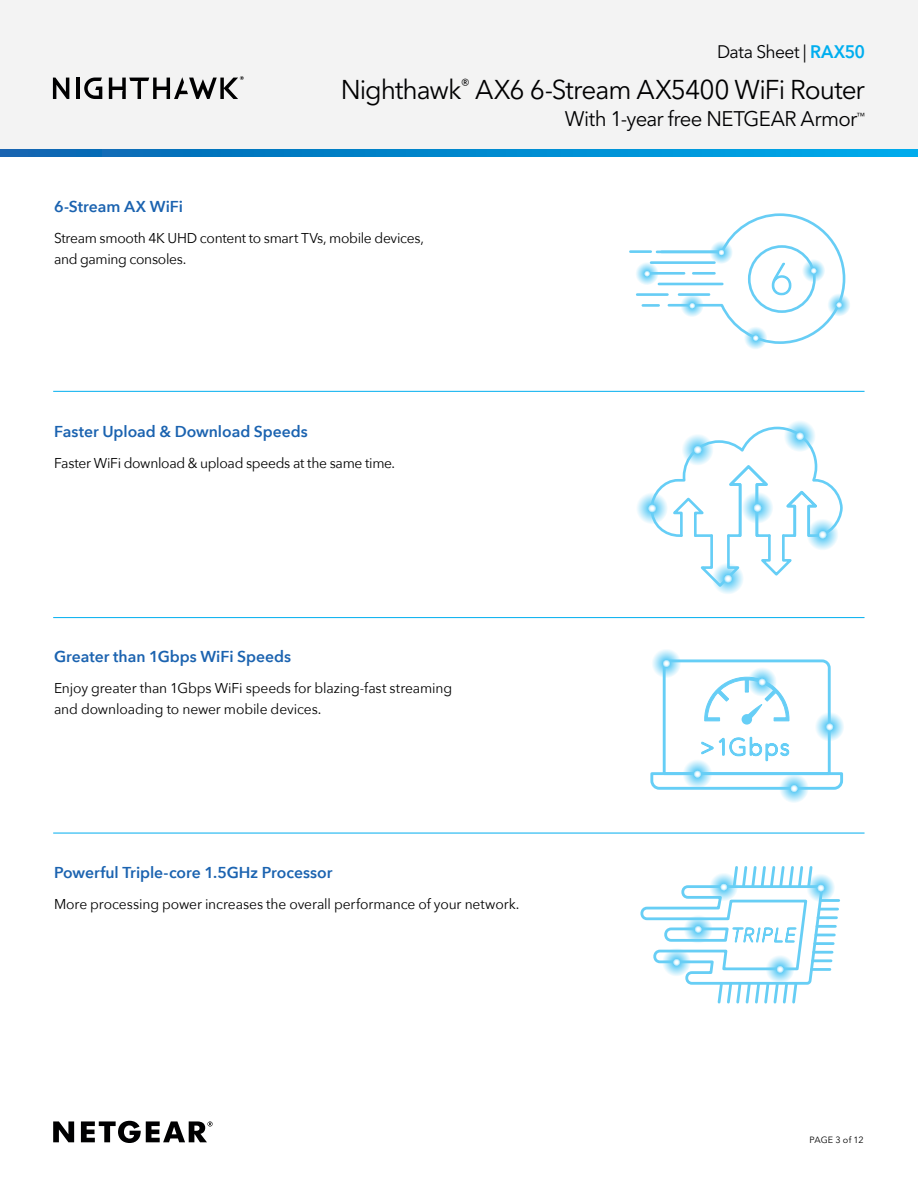
<style>
.page{position:relative;width:918px;height:1188px;background:#fff}
.page>*{position:absolute;margin:0;border:0;box-sizing:border-box;transform-origin:0 0}
.t1{font:27px "Avenir Next LT Pro";letter-spacing:-.035em;color:#000001}
.t2{font:21px "Avenir Next LT Pro";letter-spacing:-.03em;color:#000001}
.t3{font:18px "Avenir Next LT Pro";letter-spacing:-.03em;color:#000001}
.Sub_Heads_Blue{font:600 15.75px "Avenir Next";color:#1b63b0}
.Body_Copy{font:14.25px/21px "Avenir Next";letter-spacing:-.01em;color:#000001}
.t4{font:9px "Avenir Next LT Pro";letter-spacing:.005em;color:#000001}
.t5{font:8.7px "Avenir Next LT Pro";color:#000001}
.s1{font-weight:600;color:#00aeef}
</style>
<div class="page">
<div style="left:0;top:0;width:918px;height:156px;background:#f3f3f3"></div>
<svg style="left:53px;top:1121px;width:160px;height:22px"></svg>
<svg style="left:53px;top:78px;width:16px;height:21px"></svg>
<hr style="left:76px;top:78px;width:3px;height:21px;background:#000001">
<svg style="left:84px;top:78px;width:18px;height:21px"></svg>
<svg style="left:109px;top:76px;width:135px;height:23px"></svg>
<svg style="left:0;top:149px;width:918px;height:8px;background:#0287cd"></svg>
<svg style="left:655px;top:426px;width:188px;height:152px"></svg>
<svg style="left:635px;top:492px;width:33px;height:32px"></svg>
<svg style="left:681px;top:433px;width:32px;height:33px"></svg>
<svg style="left:711px;top:562px;width:33px;height:32px"></svg>
<svg style="left:806px;top:518px;width:32px;height:32px"></svg>
<svg style="left:783px;top:420px;width:33px;height:32px"></svg>
<svg style="left:741px;top:491px;width:32px;height:33px"></svg>
<hr style="left:637px;top:293px;width:30px;height:3px;background:#67cdf5">
<hr style="left:643px;top:304px;width:16px;height:3px;background:#67cdf5">
<hr style="left:630px;top:250px;width:21px;height:3px;background:#67cef5">
<hr style="left:657px;top:251px;width:63px;height:2px;background:#67cef5">
<hr style="left:651px;top:261px;width:63px;height:3px;background:#67cdf5">
<hr style="left:647px;top:272px;width:37px;height:3px;background:#67cdf5">
<svg style="left:827px;top:293px;width:23px;height:23px"></svg>
<svg style="left:743px;top:326px;width:24px;height:23px"></svg>
<svg style="left:635px;top:261px;width:23px;height:24px"></svg>
<svg style="left:659px;top:213px;width:188px;height:132px"></svg>
<div style="left:748px;top:245px;width:68px;height:68px;border:3px solid #67cdf5;border-radius:50%"></div>
<svg style="left:801px;top:259px;width:24px;height:23px"></svg>
<hr style="left:819px;top:908px;width:19px;height:3px;background:#67cef5">
<hr style="left:820px;top:899px;width:19px;height:3px;background:#67cef5">
<hr style="left:817px;top:925px;width:18px;height:3px;background:#67cef5">
<hr style="left:818px;top:916px;width:19px;height:3px;background:#67cef5">
<svg style="left:640px;top:866px;width:194px;height:138px"></svg>
<svg style="left:806px;top:873px;width:29px;height:29px"></svg>
<svg style="left:651px;top:648px;width:30px;height:30px"></svg>
<svg style="left:779px;top:773px;width:30px;height:30px"></svg>
<svg style="left:650px;top:658px;width:194px;height:133px"></svg>
<hr style="left:53px;top:391px;width:812px;height:1px;background:#00aeef">
<hr style="left:53px;top:617px;width:812px;height:1px;background:#00aeef">
<hr style="left:53px;top:833px;width:812px;height:1px;background:#00aeef">
<p class="t3" style="left:717px;top:41px;width:150px">Data Sheet | <span class="s1">RAX50</span></p>
<h1 class="t1" style="left:341px;top:73px;width:526px">Nighthawk<sup>®</sup> AX6 6-Stream AX5400 WiFi Router</h1>
<h2 class="t2" style="left:565px;top:106px;width:294px">With 1-year free NETGEAR Armor</h2>
<p class="t5" style="left:857px;top:111px;width:10px">™</p>
<p class="Sub_Heads_Blue" style="left:54px;top:193px;width:131px">6-Stream AX WiFi</p>
<p class="Body_Copy" style="left:54px;top:227px;width:371px">Stream smooth 4K UHD content to smart TVs, mobile devices, and gaming consoles.</p>
<p class="Sub_Heads_Blue" style="left:54px;top:418px;width:255px">Faster Upload &amp; Download Speeds</p>
<p class="Body_Copy" style="left:54px;top:452px;width:343px">Faster WiFi download &amp; upload speeds at the same time.</p>
<p class="Sub_Heads_Blue" style="left:54px;top:643px;width:239px">Greater than 1Gbps WiFi Speeds</p>
<p class="Body_Copy" style="left:54px;top:677px;width:400px">Enjoy greater than 1Gbps WiFi speeds for blazing-fast streaming and downloading to newer mobile devices.</p>
<p class="Sub_Heads_Blue" style="left:54px;top:859px;width:280px">Powerful Triple-core 1.5GHz Processor</p>
<p class="Body_Copy" style="left:54px;top:893px;width:467px">More processing power increases the overall performance of your network.</p>
<p class="t4" style="left:809px;top:1134px;width:56px">PAGE 3 of 12</p>
</div>
